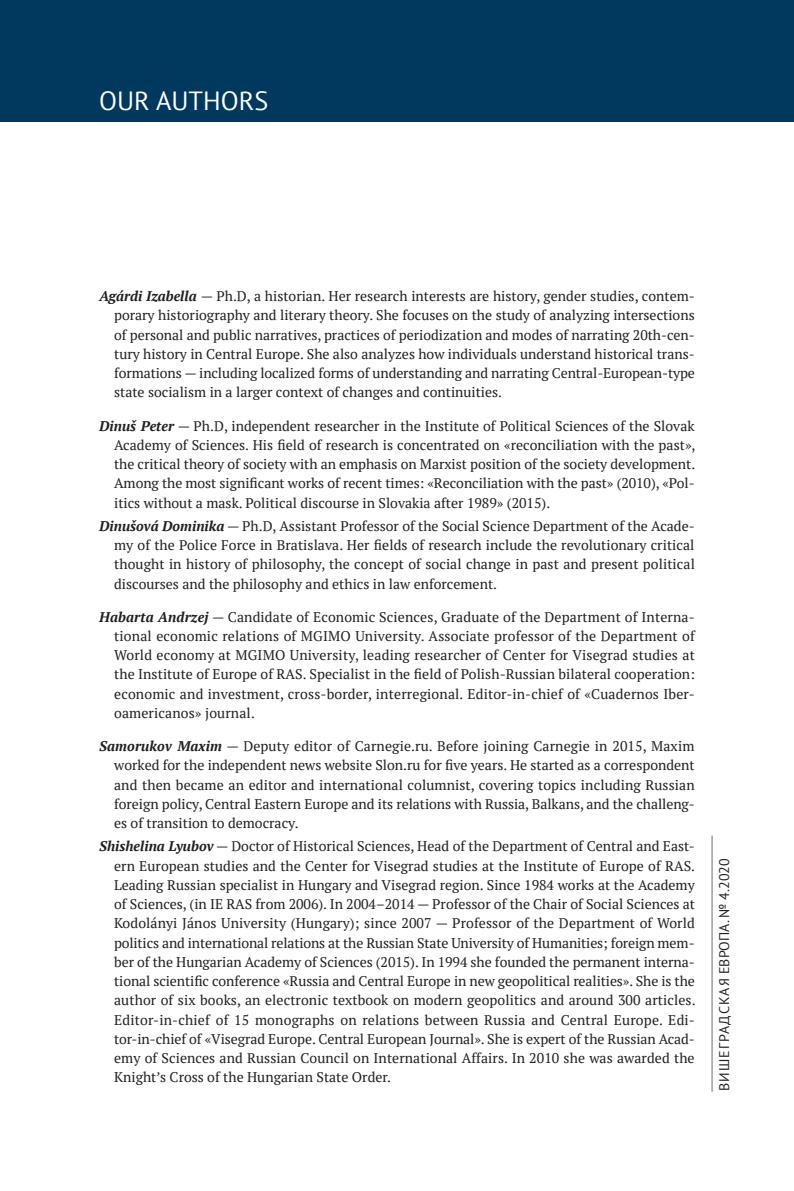
<style>
.page{position:relative;width:794px;height:1191px;background:#fff}
.page>*{position:absolute;margin:0;border:0;box-sizing:border-box;transform-origin:0 0}
.t1{font:26.25px "PT Sans";color:#fff}
.staff{font:14px/19.2px "PT Serif";color:#231f20;text-align:justify}
.t2{font:14px "PT Sans";letter-spacing:.035em;color:#231f20}
.s1{font-weight:700;font-style:italic}
</style>
<div class="page">
<hr style="left:711px;top:835px;width:1px;height:256px;background:#6c6d70">
<div style="left:0;top:0;width:794px;height:122px;background:#01385e"></div>
<h1 class="t1" style="left:99px;top:84px;width:171px">OUR AUTHORS</h1>
<p class="staff" style="left:114px;top:286px;width:582px;text-indent:-15px"><span class="s1">Agárdi Izabella</span> — Ph.D, a historian. Her research interests are history, gender studies, contem&shy;porary historiography and literary theory. She focuses on the study of analyzing intersections of personal and public narratives, practices of periodization and modes of narrating 20th-cen&shy;tury history in Central Europe. She also analyzes how individuals understand historical trans&shy;formations — including localized forms of understanding and narrating Central-European-type state socialism in a larger context of changes and continuities.</p>
<p class="staff" style="left:114px;top:416px;width:583px;text-indent:-15px"><span class="s1">Dinuš Peter</span> — Ph.D, independent researcher in the Institute of Political Sciences of the Slovak Academy of Sciences. His field of research is concentrated on «reconciliation with the past», the critical theory of society with an emphasis on Marxist position of the society development.<br>Among the most significant works of recent times: «Reconciliation with the past» (2010), «Pol&shy;itics without a mask. Political discourse in Slovakia after 1989» (2015).</p>
<p class="staff" style="left:114px;top:516px;width:582px;text-indent:-15px"><span class="s1">Dinušová Dominika</span> — Ph.D, Assistant Professor of the Social Science Department of the Acade&shy;my of the Police Force in Bratislava. Her fields of research include the revolutionary critical thought in history of philosophy, the concept of social change in past and present political discourses and the philosophy and ethics in law enforcement.</p>
<p class="staff" style="left:114px;top:607px;width:582px;text-indent:-15px"><span class="s1">Habarta Andrzej</span> — Candidate of Economic Sciences, Graduate of the Department of Interna&shy;tional economic relations of MGIMO University. Associate professor of the Department of World economy at MGIMO University, leading researcher of Center for Visegrad studies at the Institute of Europe of RAS. Specialist in the field of Polish-Russian bilateral cooperation: economic and investment, cross-border, interregional. Editor-in-chief of «Cuadernos Iber&shy;oamericanos» journal.</p>
<p class="staff" style="left:114px;top:736px;width:582px;text-indent:-15px"><span class="s1">Samorukov Maxim</span> — Deputy editor of Carnegie.ru. Before joining Carnegie in 2015, Maxim worked for the independent news website Slon.ru for five years. He started as a correspondent and then became an editor and international columnist, covering topics including Russian foreign policy, Central Eastern Europe and its relations with Russia, Balkans, and the challeng&shy;es of transition to democracy.</p>
<p class="staff" style="left:114px;top:836px;width:583px;text-indent:-15px"><span class="s1">Shishelina Lyubov</span> — Doctor of Historical Sciences, Head of the Department of Central and East&shy;ern European studies and the Center for Visegrad studies at the Institute of Europe of RAS.<br>Leading Russian specialist in Hungary and Visegrad region. Since 1984 works at the Academy of Sciences, (in IE RAS from 2006). In 2004–2014 — Professor of the Chair of Social Sciences at Kodolányi János University (Hungary); since 2007 — Professor of the Department of World politics and international relations at the Russian State University of Humanities; foreign mem&shy;ber of the Hungarian Academy of Sciences (2015). In 1994 she founded the permanent interna&shy;tional scientific conference «Russia and Central Europe in new geopolitical realities». She is the author of six books, an electronic textbook on modern geopolitics and around 300 articles.<br>Editor-in-chief of 15 monographs on relations between Russia and Central Europe. Edi&shy;tor-in-chief of «Visegrad Europe. Central European Journal». She is expert of the Russian Acad&shy;emy of Sciences and Russian Council on International Affairs. In 2010 she was awarded the Knight’s Cross of the Hungarian State Order.</p>
<p class="t2" style="left:715px;top:1091px;width:234px;rotate:-90deg">ВИШЕГРАДСКАЯ ЕВРОПА. № 4.2020</p>
</div>
